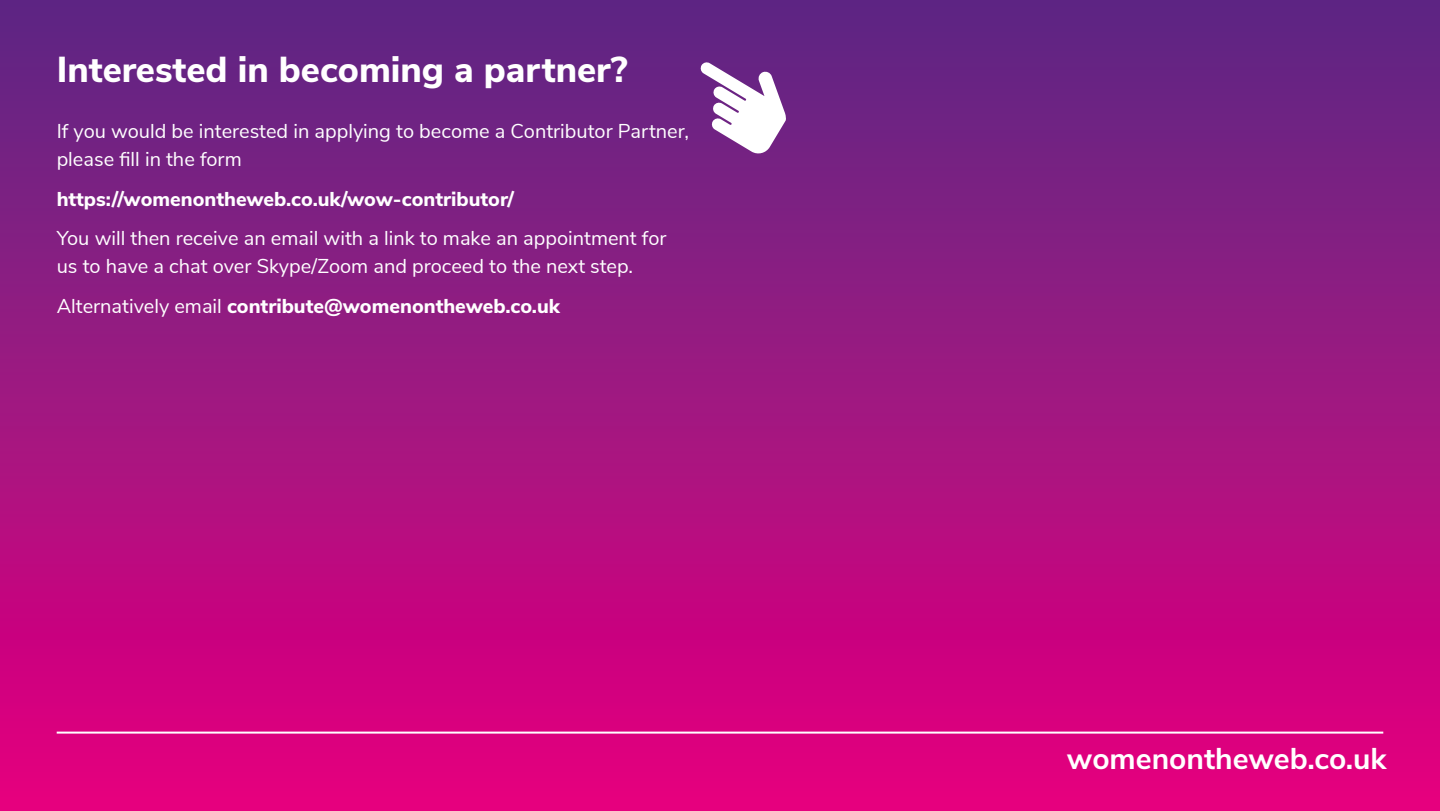
<style>
.page{position:relative;width:1440px;height:811px;background:#fff}
.page>*{position:absolute;margin:0;border:0;box-sizing:border-box;transform-origin:0 0}
.t1{font:800 36px "Nunito Sans";color:#fff}
.t2{font:700 30px "Nunito Sans";color:#fff}
.t3{font:20px/28px "Nunito Sans";color:#fff}
.t4{font:800 20px "Nunito Sans";color:#fff}
.s1{font-weight:400}
</style>
<div class="page">
<div style="left:0;top:0;width:1440px;height:811px;background:linear-gradient(to bottom,#5a2b83,#e8007e)"></div>
<hr style="left:57px;top:731px;width:1326px;height:2px;background:#fff">
<svg style="left:700px;top:62px;width:86px;height:93px"></svg>
<h1 class="t1" style="left:57px;top:43px;width:572px">Interested in becoming a partner?</h1>
<p class="t3" style="left:57px;top:116px;width:634px">If you would be interested in applying to become a Contributor Partner, please fill in the form</p>
<p class="t4" style="left:57px;top:184px;width:459px">https://womenontheweb.co.uk/wow-contributor/</p>
<p class="t3" style="left:57px;top:223px;width:611px">You will then receive an email with a link to make an appointment for us to have a chat over Skype/Zoom and proceed to the next step.</p>
<p class="t4" style="left:57px;top:291px;width:505px"><span class="s1">Alternatively email</span> contribute@womenontheweb.co.uk</p>
<h2 class="t2" style="left:1067px;top:736px;width:321px">womenontheweb.co.uk</h2>
</div>
